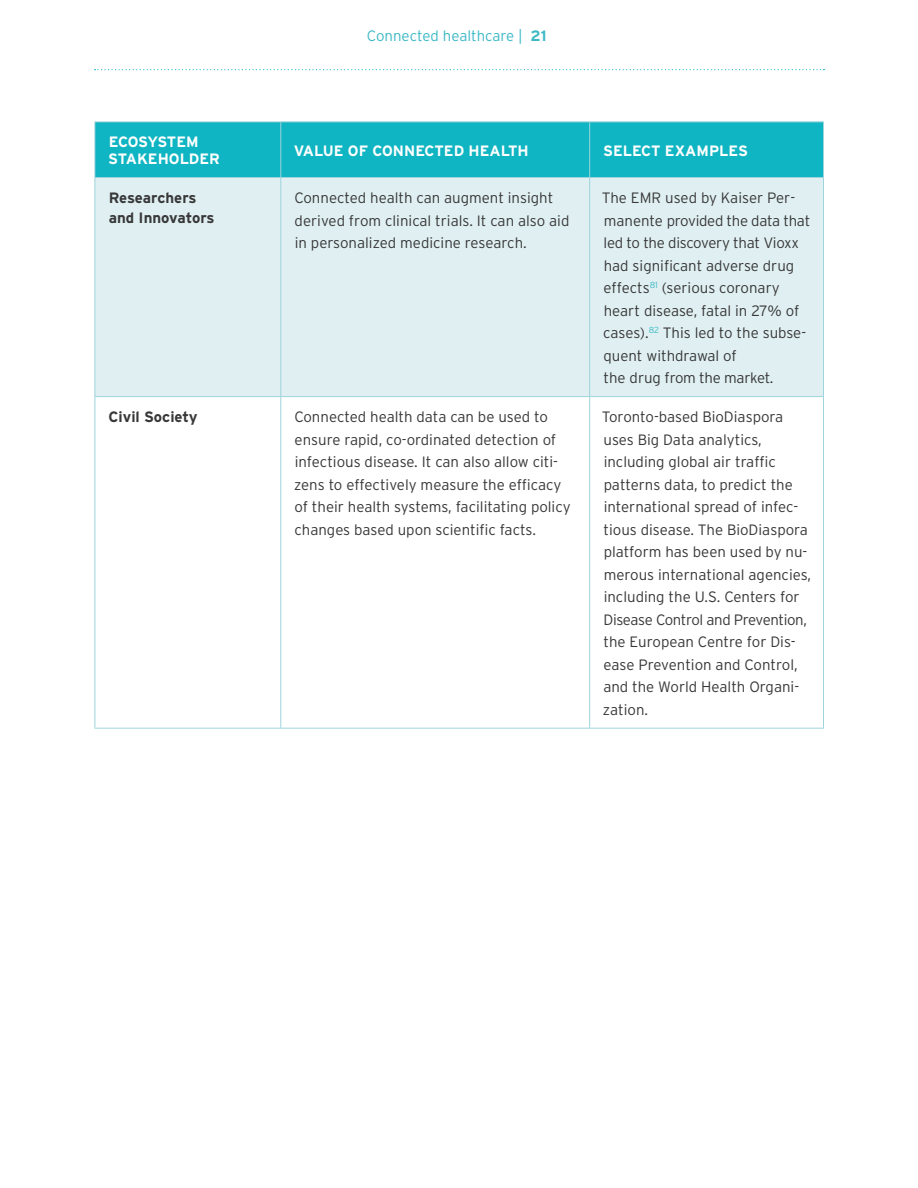
<style>
.page{position:relative;width:918px;height:1188px;background:#fff}
.page>*{position:absolute;margin:0;border:0;box-sizing:border-box;transform-origin:0 0}
.t1{font:300 15px/22.5px "Interstate";color:#383839}
.t2{font:700 15px/16.5px "Interstate";color:#fff}
.t3{font:700 15px/19.5px "Interstate";color:#383839}
.t4{font:300 15px "Interstate";color:#3db9c6}
.s1{font-weight:700}
</style>
<div class="page">
<svg style="left:94px;top:69px;width:731px;height:1px"></svg>
<div style="left:95px;top:122px;width:186px;height:55px;background:#0fb5c2"></div>
<div style="left:281px;top:123px;width:542px;height:54px;background:#0fb5c2"></div>
<div style="left:95px;top:178px;width:728px;height:218px;background:#e0f0f2"></div>
<hr style="left:94px;top:122px;width:1px;height:55px;background:#9ed4dc">
<hr style="left:94px;top:122px;width:187px;height:1px;background:#9ed4dc">
<hr style="left:94px;top:177px;width:187px;height:1px;background:#9ed4dc">
<hr style="left:280px;top:122px;width:1px;height:55px;background:#9ed4dc">
<hr style="left:281px;top:122px;width:309px;height:1px;background:#9ed4dc">
<hr style="left:281px;top:177px;width:309px;height:1px;background:#9ed4dc">
<hr style="left:589px;top:122px;width:1px;height:55px;background:#9ed4dc">
<hr style="left:590px;top:122px;width:234px;height:1px;background:#9ed4dc">
<hr style="left:823px;top:122px;width:1px;height:55px;background:#9ed4dc">
<hr style="left:590px;top:177px;width:234px;height:1px;background:#9ed4dc">
<hr style="left:94px;top:178px;width:1px;height:218px;background:#9ed4dc">
<hr style="left:280px;top:178px;width:1px;height:218px;background:#9ed4dc">
<hr style="left:589px;top:178px;width:1px;height:218px;background:#9ed4dc">
<hr style="left:823px;top:178px;width:1px;height:218px;background:#9ed4dc">
<hr style="left:94px;top:397px;width:1px;height:331px;background:#9ed4dc">
<hr style="left:94px;top:396px;width:187px;height:1px;background:#9ed4dc">
<hr style="left:281px;top:396px;width:309px;height:1px;background:#9ed4dc">
<hr style="left:590px;top:396px;width:234px;height:1px;background:#9ed4dc">
<hr style="left:280px;top:397px;width:1px;height:331px;background:#9ed4dc">
<hr style="left:589px;top:397px;width:1px;height:331px;background:#9ed4dc">
<hr style="left:823px;top:397px;width:1px;height:331px;background:#9ed4dc">
<hr style="left:94px;top:728px;width:187px;height:1px;background:#9ed4dc">
<hr style="left:281px;top:728px;width:309px;height:1px;background:#9ed4dc">
<hr style="left:590px;top:728px;width:234px;height:1px;background:#9ed4dc">
<p class="t4" style="left:367px;top:27px;width:181px">Connected healthcare | <span class="s1">21</span></p>
<p class="t2" style="left:108px;top:134px;width:113px">ECOSYSTEM<br>STAKEHOLDER</p>
<p class="t2" style="left:294px;top:142px;width:237px">VALUE OF CONNECTED HEALTH</p>
<p class="t2" style="left:603px;top:142px;width:146px">SELECT EXAMPLES</p>
<p class="t3" style="left:109px;top:188px;width:107px">Researchers and Innovators</p>
<p class="t1" style="left:294px;top:186px;width:277px">Connected health can augment insight derived from clinical trials. It can also aid in personalized medicine research.</p>
<p class="t1" style="left:602px;top:186px;width:210px">The EMR used by Kaiser Per&shy;manente provided the data that led to the discovery that Vioxx had significant adverse drug effects<sup>81</sup> (serious coronary heart disease, fatal in 27% of cases).<sup>82</sup> This led to the subse&shy;quent withdrawal of<br>the drug from the market.</p>
<p class="t3" style="left:109px;top:407px;width:91px">Civil Society</p>
<p class="t1" style="left:294px;top:406px;width:278px">Connected health data can be used to ensure rapid, co-ordinated detection of infectious disease. It can also allow citi&shy;zens to effectively measure the efficacy of their health systems, facilitating policy changes based upon scientific facts.</p>
<p class="t1" style="left:602px;top:406px;width:211px">Toronto-based BioDiaspora uses Big Data analytics, including global air traffic patterns data, to predict the international spread of infec&shy;tious disease. The BioDiaspora platform has been used by nu&shy;merous international agencies, including the U.S. Centers for<br>Disease Control and Prevention, the European Centre for Dis&shy;ease Prevention and Control, and the World Health Organi&shy;zation.</p>
</div>
